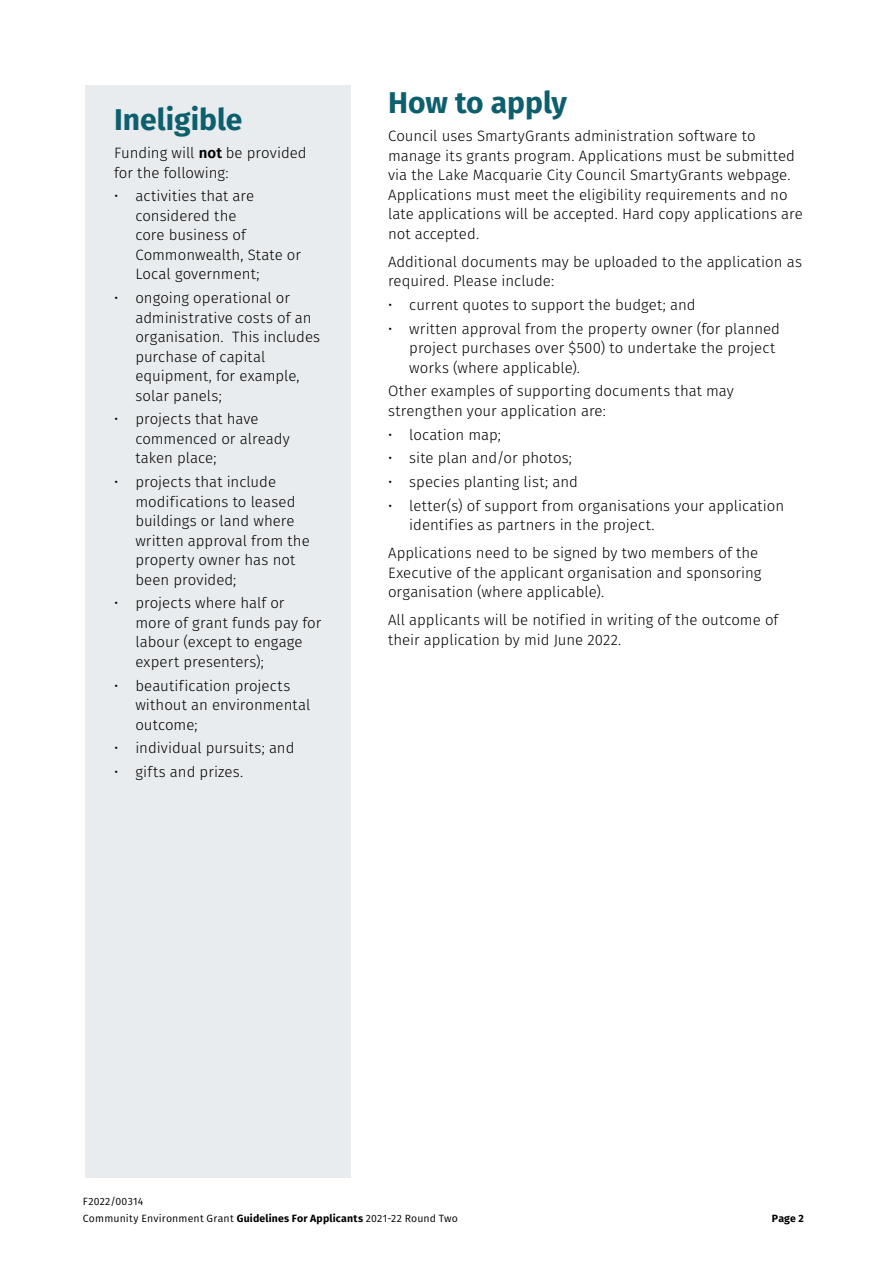
<style>
.page{position:relative;width:893px;height:1263px;background:#fff}
.page>*{position:absolute;margin:0;border:0;box-sizing:border-box;transform-origin:0 0}
.t1{font:700 30px "Fira Sans";color:#0e5f6e}
.t2{font:300 15px/19.5px "Fira Sans";color:#000}
.t3{font:10.5px/16.5px "Fira Sans";letter-spacing:.02em;color:#000}
.t4{font:700 10.5px "Fira Sans";color:#000}
.s1{font-weight:600}
.s2{font-weight:700}
</style>
<div class="page">
<div style="left:85px;top:85px;width:265px;height:1093px;background:#e9ecee"></div>
<h1 class="t1" style="left:114px;top:94px;width:130px">Ineligible</h1>
<p class="t2" style="left:114px;top:143px;width:194px">Funding will <span class="s1">not</span> be provided for the following:</p>
<p class="t2" style="left:135px;top:186px;width:167px;text-indent:-21px">• activities that are considered the<br>core business of<br>Commonwealth, State or<br>Local government;</p>
<p class="t2" style="left:135px;top:288px;width:186px;text-indent:-21px">• ongoing operational or administrative costs of an organisation. This includes purchase of capital equipment, for example, solar panels;</p>
<p class="t2" style="left:135px;top:409px;width:156px;text-indent:-21px">• projects that have commenced or already taken place;</p>
<p class="t2" style="left:135px;top:472px;width:176px;text-indent:-21px">• projects that include modifications to leased buildings or land where written approval from the property owner has not been provided;</p>
<p class="t2" style="left:135px;top:593px;width:188px;text-indent:-21px">• projects where half or more of grant funds pay for labour (except to engage expert presenters);</p>
<p class="t2" style="left:135px;top:676px;width:176px;text-indent:-21px">• beautification projects without an environmental outcome;</p>
<p class="t2" style="left:114px;top:738px;width:182px">• individual pursuits; and</p>
<p class="t2" style="left:114px;top:762px;width:131px">• gifts and prizes.</p>
<h1 class="t1" style="left:388px;top:77px;width:181px">How to apply</h1>
<p class="t2" style="left:388px;top:126px;width:416px">Council uses SmartyGrants administration software to manage its grants program. Applications must be submitted via the Lake Macquarie City Council SmartyGrants webpage.<br>Applications must meet the eligibility requirements and no late applications will be accepted. Hard copy applications are not accepted.</p>
<p class="t2" style="left:388px;top:252px;width:415px">Additional documents may be uploaded to the application as required. Please include:</p>
<p class="t2" style="left:388px;top:295px;width:309px">• current quotes to support the budget; and</p>
<p class="t2" style="left:409px;top:319px;width:372px;text-indent:-21px">• written approval from the property owner (for planned project purchases over $500) to undertake the project works (where applicable).</p>
<p class="t2" style="left:388px;top:381px;width:347px">Other examples of supporting documents that may strengthen your application are:</p>
<p class="t2" style="left:388px;top:425px;width:114px">• location map;</p>
<p class="t2" style="left:388px;top:448px;width:186px">• site plan and/or photos;</p>
<p class="t2" style="left:388px;top:472px;width:191px">• species planting list; and</p>
<p class="t2" style="left:409px;top:496px;width:376px;text-indent:-21px">• letter(s) of support from organisations your application identifies as partners in the project.</p>
<p class="t2" style="left:388px;top:543px;width:375px">Applications need to be signed by two members of the<br>Executive of the applicant organisation and sponsoring organisation (where applicable).</p>
<p class="t2" style="left:388px;top:610px;width:392px">All applicants will be notified in writing of the outcome of their application by mid June 2022.</p>
<p class="t3" style="left:83px;top:1193px;width:376px">F2022/00314<br>Community Environment Grant <span class="s2">Guidelines For Applicants</span> 2021-22 Round Two</p>
<p class="t4" style="left:772px;top:1209px;width:33px">Page 2</p>
</div>
